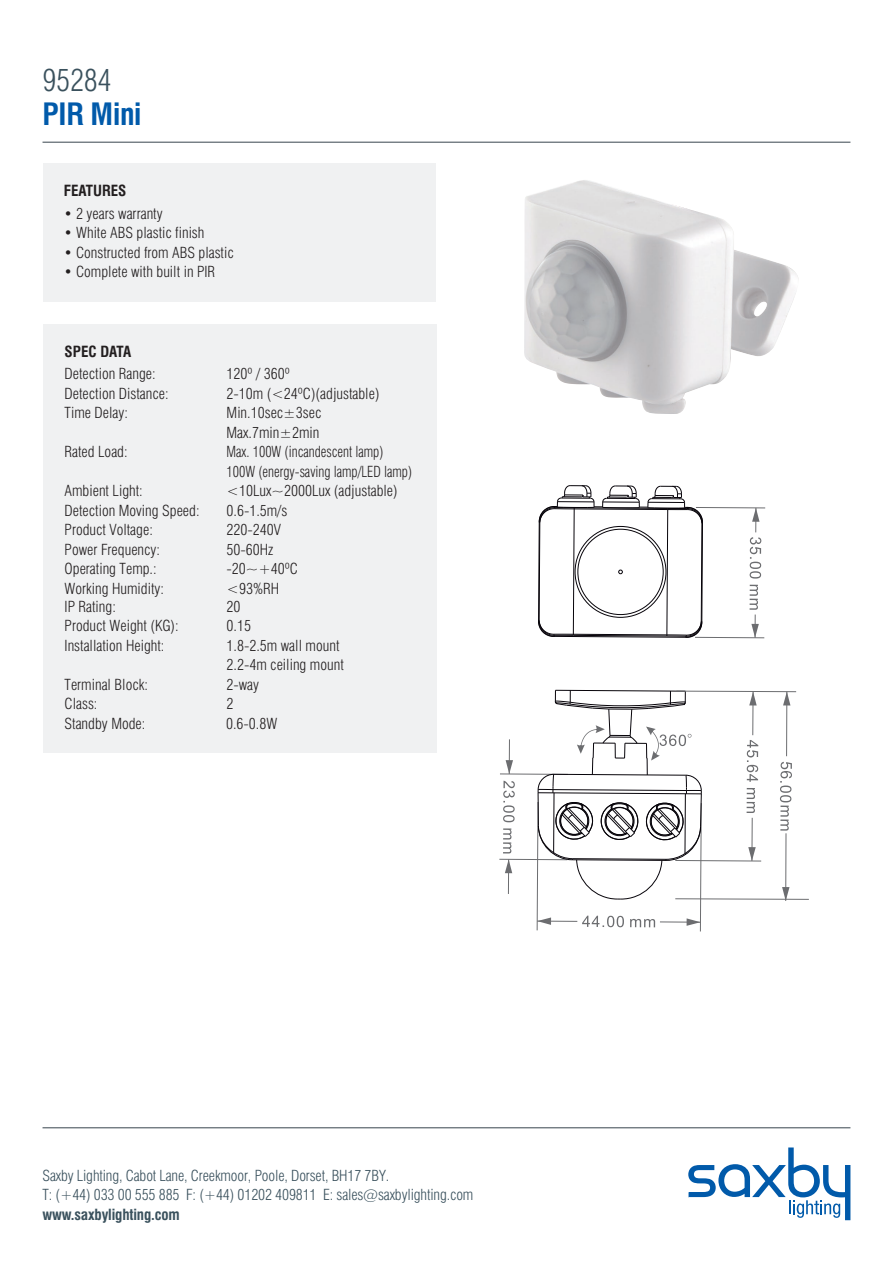
<style>
.page{position:relative;width:893px;height:1263px;background:#fff}
.page>*{position:absolute;margin:0;border:0;box-sizing:border-box;transform-origin:0 0}
.t1{font:700 condensed 30px "Swiss 721 BT";letter-spacing:-.01em;color:#015aaa}
.t2{font:300 condensed 30px "Swiss 721 BT";letter-spacing:-.01em;color:#3a515d}
.t3{font:300 condensed 15px/19.5px "Swiss 721 BT";color:#231f20}
.t4{font:300 condensed 15px/19.5px "Swiss 721 BT";letter-spacing:-.01em;color:#3a515d}
.t5{font:300 condensed 15px/19.5px "Swiss 721 BT";color:#231f20;scale:.9 1}
.t6{font:700 condensed 15px "Swiss 721 BT";letter-spacing:-.01em;color:#3a515d}
.t7{font:700 condensed 15px "Swiss 721 BT";color:#231f20}
</style>
<div class="page">
<hr style="left:43px;top:142px;width:807px;height:1px;background:#38454d">
<div style="left:43px;top:163px;width:393px;height:138px;background:#f0f1f2"></div>
<div style="left:43px;top:324px;width:394px;height:428px;background:#f0f1f2"></div>
<img style="left:524px;top:180px;width:275px;height:234px">
<svg style="left:538px;top:485px;width:228px;height:153px"></svg>
<svg style="left:499px;top:689px;width:310px;height:243px"></svg>
<svg style="left:688px;top:1147px;width:162px;height:73px"></svg>
<hr style="left:43px;top:1127px;width:807px;height:1px;background:#38454d">
<h1 class="t2" style="left:43px;top:62px;width:70px">95284</h1>
<h1 class="t1" style="left:43px;top:96px;width:101px">PIR Mini</h1>
<p class="t7" style="left:64px;top:181px;width:64px">FEATURES</p>
<p class="t3" style="left:64px;top:203px;width:100px">• 2 years warranty</p>
<p class="t3" style="left:64px;top:223px;width:142px">• White ABS plastic finish</p>
<p class="t3" style="left:64px;top:242px;width:171px">• Constructed from ABS plastic</p>
<p class="t3" style="left:64px;top:262px;width:153px">• Complete with built in PIR</p>
<p class="t7" style="left:65px;top:342px;width:68px">SPEC DATA</p>
<p class="t3" style="left:65px;top:364px;width:93px">Detection Range:</p>
<p class="t3" style="left:227px;top:364px;width:65px">120º / 360º</p>
<p class="t3" style="left:65px;top:384px;width:105px">Detection Distance:</p>
<p class="t3" style="left:227px;top:384px;width:154px">2-10m (&lt;24ºC)(adjustable)</p>
<p class="t3" style="left:65px;top:403px;width:65px">Time Delay:</p>
<p class="t3" style="left:227px;top:403px;width:96px">Min.10sec±3sec<br>Max.7min±2min</p>
<p class="t3" style="left:65px;top:442px;width:65px">Rated Load:</p>
<p class="t5" style="left:227px;top:442px;width:208px">Max. 100W (incandescent lamp)<br>100W (energy-saving lamp/LED lamp)</p>
<p class="t3" style="left:65px;top:481px;width:80px">Ambient Light:</p>
<p class="t3" style="left:227px;top:481px;width:173px">&lt;10Lux~2000Lux (adjustable)</p>
<p class="t3" style="left:65px;top:501px;width:136px">Detection Moving Speed:</p>
<p class="t3" style="left:227px;top:501px;width:62px">0.6-1.5m/s</p>
<p class="t3" style="left:65px;top:520px;width:90px">Product Voltage:</p>
<p class="t3" style="left:227px;top:520px;width:56px">220-240V</p>
<p class="t3" style="left:65px;top:540px;width:97px">Power Frequency:</p>
<p class="t3" style="left:227px;top:540px;width:48px">50-60Hz</p>
<p class="t3" style="left:65px;top:559px;width:94px">Operating Temp.:</p>
<p class="t3" style="left:227px;top:559px;width:73px">-20~+40ºC</p>
<p class="t3" style="left:65px;top:579px;width:101px">Working Humidity:</p>
<p class="t3" style="left:227px;top:579px;width:54px">&lt;93%RH</p>
<p class="t3" style="left:65px;top:597px;width:53px">IP Rating:</p>
<p class="t3" style="left:227px;top:597px;width:16px">20</p>
<p class="t3" style="left:65px;top:616px;width:116px">Product Weight (KG):</p>
<p class="t3" style="left:227px;top:616px;width:26px">0.15</p>
<p class="t3" style="left:65px;top:636px;width:101px">Installation Height:</p>
<p class="t3" style="left:227px;top:636px;width:119px">1.8-2.5m wall mount<br>2.2-4m ceiling mount</p>
<p class="t3" style="left:65px;top:675px;width:85px">Terminal Block:</p>
<p class="t3" style="left:227px;top:675px;width:34px">2-way</p>
<p class="t3" style="left:65px;top:694px;width:34px">Class:</p>
<p class="t3" style="left:227px;top:694px;width:9px">2</p>
<p class="t3" style="left:65px;top:714px;width:82px">Standby Mode:</p>
<p class="t3" style="left:226px;top:714px;width:53px">0.6-0.8W</p>
<p class="t4" style="left:43px;top:1166px;width:432px">Saxby Lighting, Cabot Lane, Creekmoor, Poole, Dorset, BH17 7BY.<br>T: (+44) 033 00 555 885 F: (+44) 01202 409811 E: sales@saxbylighting.com</p>
<p class="t6" style="left:43px;top:1205px;width:139px">www.saxbylighting.com</p>
</div>
